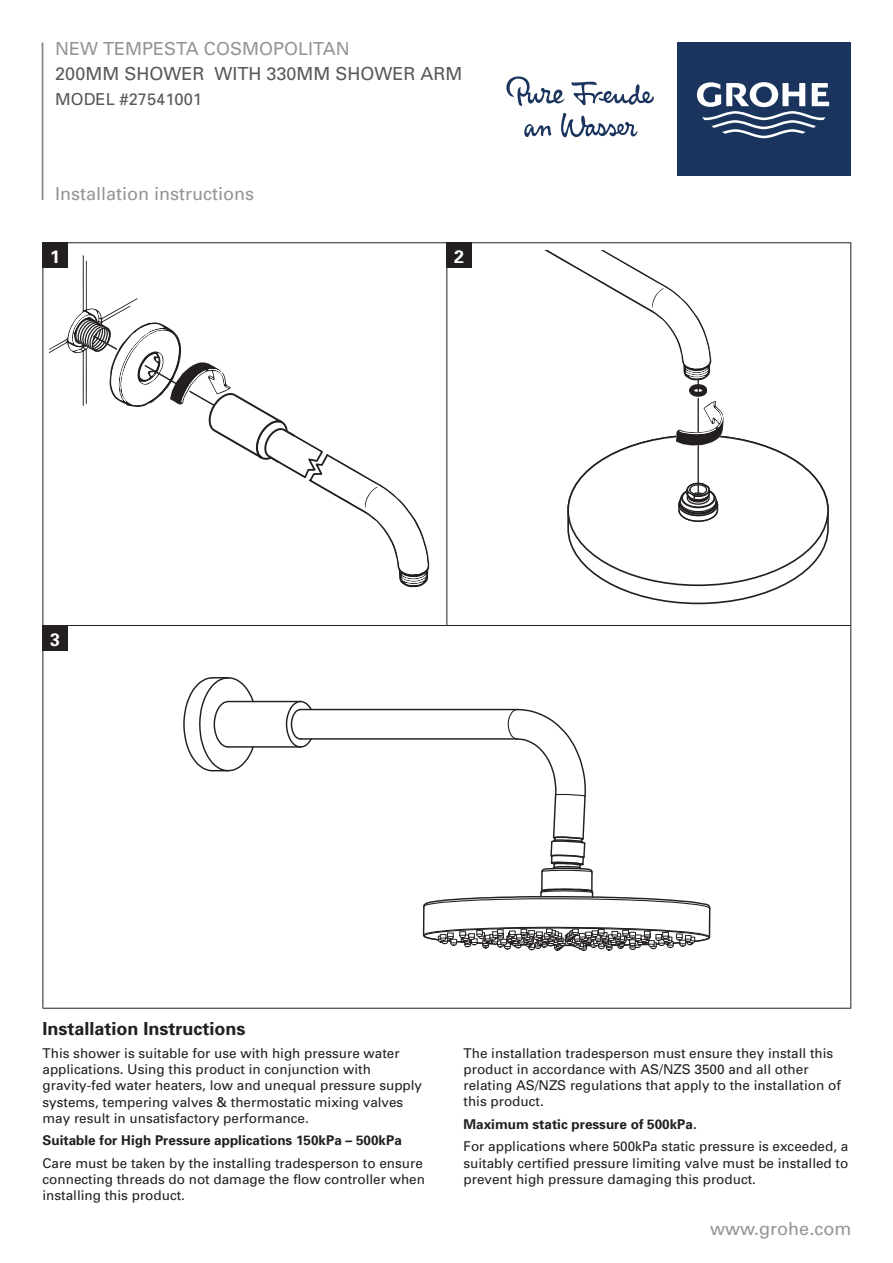
<style>
.page{position:relative;width:893px;height:1263px;background:#fff}
.page>*{position:absolute;margin:0;border:0;box-sizing:border-box;transform-origin:0 0}
.t1{font:18px "Univers";color:#939598}
.t2{font:18px "Univers LT Std";color:#57585b}
.t3{font:700 18px "Univers";color:#231f20}
.t4{font:700 18px "Univers";color:#fff}
.t5{font:16.5px "Univers";color:#57585a}
.t6{font:13.5px/16.2px "Univers";color:#231f20}
.t7{font:700 13.5px "Univers";color:#231f20}
</style>
<div class="page">
<div style="left:677px;top:43px;width:173px;height:133px;background:#1a345d"></div>
<svg style="left:697px;top:82px;width:132px;height:56px"></svg>
<svg style="left:506px;top:76px;width:148px;height:61px"></svg>
<hr style="left:42px;top:43px;width:1px;height:157px;background:#808285">
<hr style="left:43px;top:242px;width:404px;height:1px;background:#231f20">
<hr style="left:43px;top:243px;width:1px;height:382px;background:#231f20">
<hr style="left:447px;top:242px;width:404px;height:1px;background:#231f20">
<hr style="left:446px;top:243px;width:1px;height:382px;background:#231f20">
<hr style="left:850px;top:243px;width:1px;height:382px;background:#231f20">
<hr style="left:43px;top:625px;width:404px;height:1px;background:#231f20">
<hr style="left:43px;top:626px;width:1px;height:382px;background:#231f20">
<hr style="left:447px;top:625px;width:404px;height:1px;background:#231f20">
<hr style="left:850px;top:626px;width:1px;height:382px;background:#231f20">
<hr style="left:43px;top:1008px;width:404px;height:1px;background:#231f20">
<hr style="left:447px;top:1008px;width:404px;height:1px;background:#231f20">
<svg style="left:49px;top:255px;width:380px;height:333px"></svg>
<svg style="left:567px;top:436px;width:262px;height:169px"></svg>
<div style="left:568px;top:435px;width:260px;height:150px;background:#fff;border-radius:50%"></div>
<svg style="left:678px;top:482px;width:41px;height:40px"></svg>
<hr style="left:698px;top:398px;width:1px;height:96px;background:#231f20">
<svg style="left:546px;top:251px;width:178px;height:194px"></svg>
<svg style="left:183px;top:677px;width:72px;height:95px"></svg>
<svg style="left:285px;top:700px;width:28px;height:48px"></svg>
<hr style="left:228px;top:746px;width:73px;height:2px;background:#231f20">
<hr style="left:228px;top:701px;width:73px;height:1px;background:#231f20">
<hr style="left:301px;top:709px;width:216px;height:1px;background:#231f20">
<hr style="left:301px;top:738px;width:216px;height:2px;background:#231f20">
<svg style="left:422px;top:708px;width:289px;height:243px"></svg>
<div style="left:43px;top:242px;width:25px;height:26px;background:#231f20"></div>
<div style="left:446px;top:242px;width:26px;height:26px;background:#231f20"></div>
<div style="left:43px;top:625px;width:25px;height:26px;background:#231f20"></div>
<h1 class="t1" style="left:55px;top:38px;width:296px">NEW TEMPESTA COSMOPOLITAN</h1>
<h1 class="t2" style="left:55px;top:63px;width:409px">200MM SHOWER WITH 330MM SHOWER ARM</h1>
<p class="t5" style="left:55px;top:89px;width:148px">MODEL #27541001</p>
<h1 class="t1" style="left:55px;top:182px;width:201px">Installation instructions</h1>
<h1 class="t4" style="left:50px;top:245px;width:12px">1</h1>
<h1 class="t4" style="left:454px;top:245px;width:12px">2</h1>
<h1 class="t4" style="left:50px;top:628px;width:12px">3</h1>
<h1 class="t3" style="left:43px;top:1017px;width:205px">Installation Instructions</h1>
<p class="t6" style="left:43px;top:1045px;width:381px">This shower is suitable for use with high pressure water applications. Using this product in conjunction with gravity-fed water heaters, low and unequal pressure supply systems, tempering valves &amp; thermostatic mixing valves may result in unsatisfactory performance.</p>
<p class="t7" style="left:43px;top:1132px;width:361px">Suitable for High Pressure applications 150kPa – 500kPa</p>
<p class="t6" style="left:43px;top:1155px;width:384px">Care must be taken by the installing tradesperson to ensure connecting threads do not damage the flow controller when installing this product.</p>
<p class="t6" style="left:463px;top:1044px;width:379px">The installation tradesperson must ensure they install this product in accordance with AS/NZS 3500 and all other relating AS/NZS regulations that apply to the installation of this product.</p>
<p class="t7" style="left:463px;top:1115px;width:235px">Maximum static pressure of 500kPa.</p>
<p class="t6" style="left:463px;top:1138px;width:386px;text-align:justify">For applications where 500kPa static pressure is exceeded, a suitably certified pressure limiting valve must be installed to prevent high pressure damaging this product.</p>
<h1 class="t1" style="left:710px;top:1217px;width:142px">www.grohe.com</h1>
</div>
